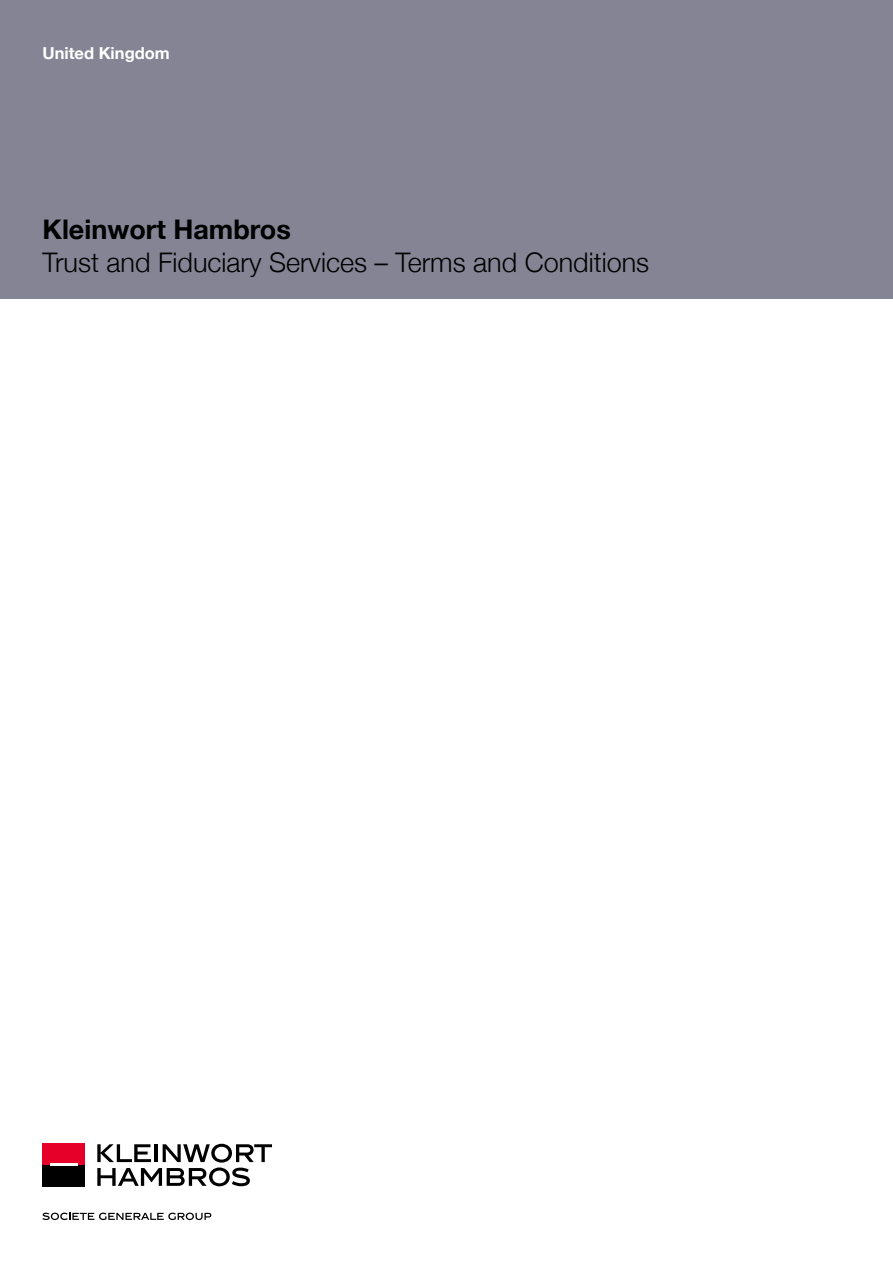
<style>
.page{position:relative;width:893px;height:1263px;background:#fff}
.page>*{position:absolute;margin:0;border:0;box-sizing:border-box;transform-origin:0 0}
.t1{font:300 27px "Helvetica Neue";color:#000}
.t2{font:700 27px "Helvetica Neue";color:#000}
.t3{font:700 16.5px "Helvetica Neue";color:#fff}
</style>
<div class="page">
<div style="left:0;top:0;width:893px;height:298px;background:#848494"></div>
<div style="left:43px;top:1144px;width:42px;height:21px;background:#e60029"></div>
<div style="left:43px;top:1165px;width:42px;height:21px;background:#000"></div>
<hr style="left:50px;top:1164px;width:28px;height:2px;background:#fff">
<svg style="left:97px;top:1144px;width:175px;height:42px"></svg>
<svg style="left:43px;top:1212px;width:168px;height:8px"></svg>
<p class="t3" style="left:43px;top:40px;width:129px">United Kingdom</p>
<p class="t2" style="left:43px;top:208px;width:250px">Kleinwort Hambros</p>
<p class="t1" style="left:43px;top:241px;width:608px">Trust and Fiduciary Services – Terms and Conditions</p>
</div>
